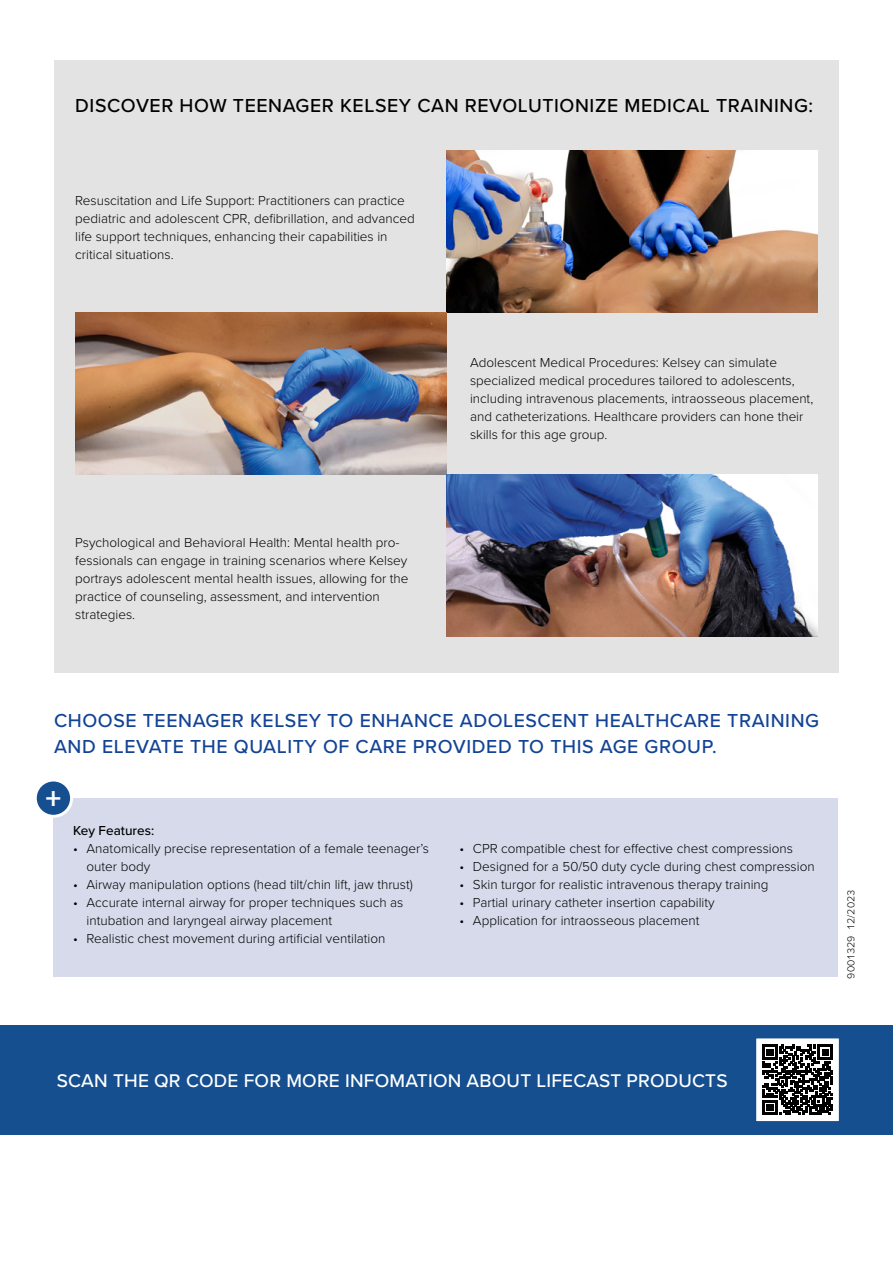
<style>
.page{position:relative;width:893px;height:1263px;background:#fff}
.page>*{position:absolute;margin:0;border:0;box-sizing:border-box;transform-origin:0 0}
.t1{font:700 31.35px "Proxima Nova";color:#fff}
.t2{font:500 19.5px/25.5px "Proxima Nova";letter-spacing:.03em;color:#134395}
.t3{font:500 19.5px "Proxima Nova";letter-spacing:.03em;color:#000}
.t4{font:500 19.05px "Proxima Nova";letter-spacing:.01em;color:#fff}
.t5{font:300 13.5px/18px "Proxima Nova";color:#000}
.t6{font:500 13.5px "Proxima Nova";color:#000}
.t7{font:300 10.5px "Proxima Nova";color:#000}
</style>
<div class="page">
<div style="left:54px;top:61px;width:785px;height:612px;background:#e3e3e3"></div>
<div style="left:0;top:1025px;width:893px;height:110px;background:#154f90"></div>
<div style="left:754px;top:1036px;width:87px;height:87px;background:#fff"></div>
<svg style="left:762px;top:1045px;width:71px;height:70px"></svg>
<div style="left:752px;top:1034px;width:91px;height:91px;border:4px solid #154f90"></div>
<div style="left:53px;top:798px;width:785px;height:179px;background:#d6daeb"></div>
<div style="left:35px;top:780px;width:37px;height:36px;background:#154f90;border-radius:50%"></div>
<div style="left:34px;top:778px;width:39px;height:40px;border:3px solid #fff;border-radius:50%"></div>
<img style="left:446px;top:151px;width:372px;height:161px">
<img style="left:75px;top:313px;width:371px;height:161px">
<img style="left:446px;top:475px;width:372px;height:161px">
<h2 class="t3" style="left:75px;top:91px;width:739px">DISCOVER HOW TEENAGER KELSEY CAN REVOLUTIONIZE MEDICAL TRAINING:</h2>
<p class="t5" style="left:75px;top:190px;width:341px">Resuscitation and Life Support: Practitioners can practice pediatric and adolescent CPR, defibrillation, and advanced life support techniques, enhancing their capabilities in critical situations.</p>
<p class="t5" style="left:470px;top:352px;width:345px">Adolescent Medical Procedures: Kelsey can simulate specialized medical procedures tailored to adolescents, including intravenous placements, intraosseous placement, and catheterizations. Healthcare providers can hone their skills for this age group.</p>
<p class="t5" style="left:75px;top:532px;width:335px">Psychological and Behavioral Health: Mental health pro&shy;fessionals can engage in training scenarios where Kelsey portrays adolescent mental health issues, allowing for the practice of counseling, assessment, and intervention strategies.</p>
<h2 class="t2" style="left:54px;top:707px;width:767px">CHOOSE TEENAGER KELSEY TO ENHANCE ADOLESCENT HEALTHCARE TRAINING<br>AND ELEVATE THE QUALITY OF CARE PROVIDED TO THIS AGE GROUP.</h2>
<h1 class="t1" style="left:46px;top:775px;width:17px">+</h1>
<p class="t6" style="left:73px;top:820px;width:83px">Key Features:</p>
<p class="t5" style="left:87px;top:838px;width:344px;text-indent:-14px">• Anatomically precise representation of a female teenager’s outer body</p>
<p class="t5" style="left:73px;top:874px;width:341px">• Airway manipulation options (head tilt/chin lift, jaw thrust)</p>
<p class="t5" style="left:87px;top:892px;width:318px;text-indent:-14px">• Accurate internal airway for proper techniques such as intubation and laryngeal airway placement</p>
<p class="t5" style="left:73px;top:928px;width:314px">• Realistic chest movement during artificial ventilation</p>
<p class="t5" style="left:459px;top:838px;width:335px">• CPR compatible chest for effective chest compressions</p>
<p class="t5" style="left:459px;top:856px;width:357px">• Designed for a 50/50 duty cycle during chest compression</p>
<p class="t5" style="left:459px;top:874px;width:311px">• Skin turgor for realistic intravenous therapy training</p>
<p class="t5" style="left:459px;top:892px;width:257px">• Partial urinary catheter insertion capability</p>
<p class="t5" style="left:459px;top:910px;width:242px">• Application for intraosseous placement</p>
<p class="t7" style="left:843px;top:979px;width:90px;rotate:-90deg">9001329 12/2023</p>
<h3 class="t4" style="left:57px;top:1067px;width:672px">SCAN THE QR CODE FOR MORE INFOMATION ABOUT LIFECAST PRODUCTS</h3>
</div>
